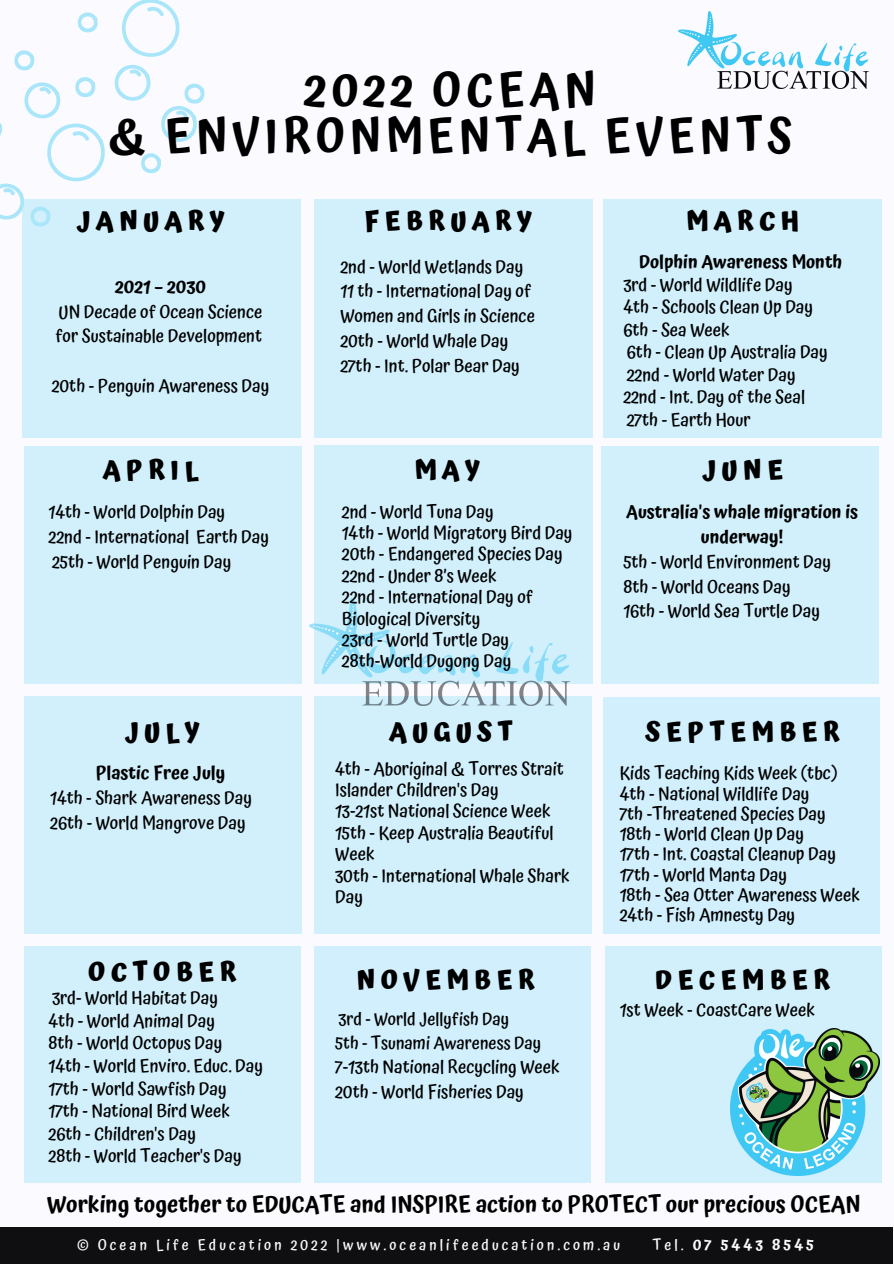
<style>
.page{position:relative;width:894px;height:1264px;background:#fff}
.page>*{position:absolute;margin:0;border:0;box-sizing:border-box;transform-origin:0 0}
.t1{font:600 46.5px "Atma";letter-spacing:.1em;color:#000}
.t2{font:700 26.55px "Atma";letter-spacing:.2em;color:#000}
.t3{font:600 22.5px "Atma";color:#000}
.t4{font:500 18px/21.5px "Atma";color:#000}
.t5{font:600 18px/24.8px "Atma";color:#000;text-align:center}
.t6{font:500 17.55px "Atma";color:#000}
.t7{font:500 15px "Atma";letter-spacing:.2em;color:#fafaff}
.t8{font:600 15px "Atma";letter-spacing:.2em;color:#fafaff}
.s1{font-weight:500}
</style>
<div class="page">
<div style="left:0;top:0;width:893px;height:1263px;background:#fafaff"></div>
<svg style="left:0;top:0;width:208px;height:230px"></svg>
<div style="left:23px;top:200px;width:278px;height:237px;background:#d1f0fc"></div>
<div style="left:603px;top:200px;width:278px;height:237px;background:#d1f0fc"></div>
<div style="left:314px;top:200px;width:278px;height:237px;background:#d2f0fc"></div>
<div style="left:24px;top:447px;width:277px;height:236px;background:#d1f0fc"></div>
<div style="left:314px;top:445px;width:278px;height:238px;background:#d1f0fc"></div>
<div style="left:601px;top:447px;width:277px;height:236px;background:#d1f0fc"></div>
<div style="left:24px;top:696px;width:277px;height:237px;background:#d2f0fc"></div>
<div style="left:314px;top:696px;width:277px;height:237px;background:#d2f0fc"></div>
<div style="left:603px;top:697px;width:275px;height:236px;background:#d1effc"></div>
<div style="left:314px;top:946px;width:276px;height:236px;background:#d1effc"></div>
<div style="left:605px;top:946px;width:276px;height:236px;background:#d1f0fc"></div>
<div style="left:24px;top:946px;width:276px;height:236px;background:#d2f0fc"></div>
<img style="left:309px;top:598px;width:260px;height:107px">
<img style="left:678px;top:11px;width:190px;height:78px">
<img style="left:730px;top:1028px;width:148px;height:146px">
<div style="left:0;top:1227px;width:892px;height:36px;background:#0f0f11"></div>
<p class="t1" style="left:304px;top:62px;width:293px">2022 OCEAN</p>
<p class="t1" style="left:108px;top:108px;width:685px">&amp; ENVIRONMENTAL EVENTS</p>
<p class="t2" style="left:76px;top:205px;width:150px">JANUARY</p>
<p class="t2" style="left:364px;top:205px;width:169px">FEBRUARY</p>
<p class="t2" style="left:686px;top:205px;width:114px">MARCH</p>
<p class="t5" style="left:115px;top:274px;width:92px">2021 – 2030</p>
<p class="t4" style="left:55px;top:299px;width:208px;line-height:24.8px">UN Decade of Ocean Science for Sustainable Development</p>
<p class="t4" style="left:52px;top:375px;width:219px">20th - Penguin Awareness Day</p>
<p class="t4" style="left:340px;top:255px;width:184px">2nd - World Wetlands Day</p>
<p class="t4" style="left:340px;top:280px;width:192px">11 th - International Day of</p>
<p class="t4" style="left:340px;top:305px;width:196px">Women and Girls in Science</p>
<p class="t4" style="left:340px;top:330px;width:169px">20th - World Whale Day</p>
<p class="t4" style="left:340px;top:355px;width:181px">27th - Int. Polar Bear Day</p>
<p class="t5" style="left:639px;top:250px;width:205px">Dolphin Awareness Month</p>
<p class="t4" style="left:623px;top:274px;width:171px">3rd - World Wildlife Day</p>
<p class="t4" style="left:623px;top:296px;width:191px">4th - Schools Clean Up Day</p>
<p class="t4" style="left:623px;top:319px;width:108px">6th - Sea Week</p>
<p class="t4" style="left:626px;top:341px;width:202px">6th - Clean Up Australia Day</p>
<p class="t4" style="left:626px;top:364px;width:170px">22nd - World Water Day</p>
<p class="t4" style="left:623px;top:386px;width:183px">22nd - Int. Day of the Seal</p>
<p class="t4" style="left:626px;top:409px;width:125px">27th - Earth Hour</p>
<p class="t2" style="left:103px;top:454px;width:97px">APRIL</p>
<p class="t2" style="left:414px;top:454px;width:67px">MAY</p>
<p class="t2" style="left:702px;top:454px;width:83px">JUNE</p>
<p class="t4" style="left:49px;top:501px;width:178px">14th - World Dolphin Day</p>
<p class="t4" style="left:49px;top:526px;width:222px">22nd - International Earth Day</p>
<p class="t4" style="left:52px;top:551px;width:181px">25th - World Penguin Day</p>
<p class="t4" style="left:342px;top:500px;width:153px">2nd - World Tuna Day</p>
<p class="t4" style="left:342px;top:522px;width:232px">14th - World Migratory Bird Day<br>20th - Endangered Species Day</p>
<p class="t4" style="left:342px;top:565px;width:156px">22nd - Under 8’s Week</p>
<p class="t4" style="left:342px;top:586px;width:193px">22nd - International Day of<br>Biological Diversity</p>
<p class="t4" style="left:342px;top:629px;width:169px">23rd - World Turtle Day</p>
<p class="t4" style="left:342px;top:650px;width:171px">28th-World Dugong Day</p>
<p class="t5" style="left:626px;top:499px;width:233px">Australia's whale migration is underway!</p>
<p class="t4" style="left:623px;top:551px;width:209px">5th - World Environment Day</p>
<p class="t4" style="left:623px;top:575px;width:169px">8th - World Oceans Day</p>
<p class="t4" style="left:623px;top:600px;width:198px">16th - World Sea Turtle Day</p>
<p class="t2" style="left:125px;top:716px;width:77px">JULY</p>
<p class="t2" style="left:389px;top:716px;width:125px">AUGUST</p>
<p class="t2" style="left:645px;top:716px;width:195px">SEPTEMBER</p>
<p class="t5" style="left:96px;top:760px;width:131px">Plastic Free July</p>
<p class="t4" style="left:50px;top:787px;width:203px">14th - Shark Awareness Day</p>
<p class="t4" style="left:50px;top:811px;width:197px">26th - World Mangrove Day</p>
<p class="t2" style="left:88px;top:955px;width:150px">OCTOBER</p>
<p class="t4" style="left:52px;top:987px;width:167px">3rd- World Habitat Day</p>
<p class="t4" style="left:49px;top:1009px;width:168px">4th - World Animal Day</p>
<p class="t4" style="left:49px;top:1032px;width:175px">8th - World Octopus Day</p>
<p class="t4" style="left:49px;top:1055px;width:216px">14th - World Enviro. Educ. Day</p>
<p class="t4" style="left:49px;top:1077px;width:180px">17th - World Sawfish Day</p>
<p class="t4" style="left:49px;top:1100px;width:183px">17th - National Bird Week</p>
<p class="t4" style="left:49px;top:1122px;width:149px">26th - Children's Day</p>
<p class="t4" style="left:49px;top:1145px;width:195px">28th - World Teacher's Day</p>
<p class="t4" style="left:335px;top:757px;width:230px">4th - Aboriginal &amp; Torres Strait<br>Islander Children's Day</p>
<p class="t4" style="left:335px;top:800px;width:217px">13-21st National Science Week</p>
<p class="t4" style="left:335px;top:821px;width:220px">15th - Keep Australia Beautiful<br>Week</p>
<p class="t4" style="left:335px;top:864px;width:236px">30th - International Whale Shark<br>Day</p>
<p class="t4" style="left:619px;top:762px;width:219px">Kids Teaching Kids Week (tbc)</p>
<p class="t4" style="left:619px;top:782px;width:191px">4th - National Wildlife Day</p>
<p class="t4" style="left:619px;top:802px;width:207px">7th -Threatened Species Day</p>
<p class="t4" style="left:619px;top:823px;width:186px">18th - World Clean Up Day</p>
<p class="t4" style="left:619px;top:843px;width:218px">17th - Int. Coastal Cleanup Day</p>
<p class="t4" style="left:619px;top:863px;width:169px">17th - World Manta Day</p>
<p class="t4" style="left:619px;top:884px;width:242px">18th - Sea Otter Awareness Week</p>
<p class="t4" style="left:619px;top:904px;width:177px">24th - Fish Amnesty Day</p>
<p class="t2" style="left:356px;top:964px;width:179px">NOVEMBER</p>
<p class="t2" style="left:655px;top:964px;width:176px">DECEMBER</p>
<p class="t6" style="left:338px;top:1008px;width:172px">3rd - World Jellyfish Day</p>
<p class="t6" style="left:335px;top:1032px;width:207px">5th - Tsunami Awareness Day</p>
<p class="t4" style="left:335px;top:1054px;width:226px;line-height:24.8px">7-13th National Recycling Week<br>20th - World Fisheries Day</p>
<p class="t4" style="left:619px;top:998px;width:197px">1st Week - CoastCare Week</p>
<p class="t3" style="left:47px;top:1191px;width:815px">Working together to EDUCATE and INSPIRE action to PROTECT our precious OCEAN</p>
<p class="t7" style="left:77px;top:1235px;width:544px">© Ocean Life Education 2022 |www.oceanlifeeducation.com.au</p>
<p class="t8" style="left:652px;top:1235px;width:163px"><span class="s1">Tel.</span> 07 5443 8545</p>
</div>
